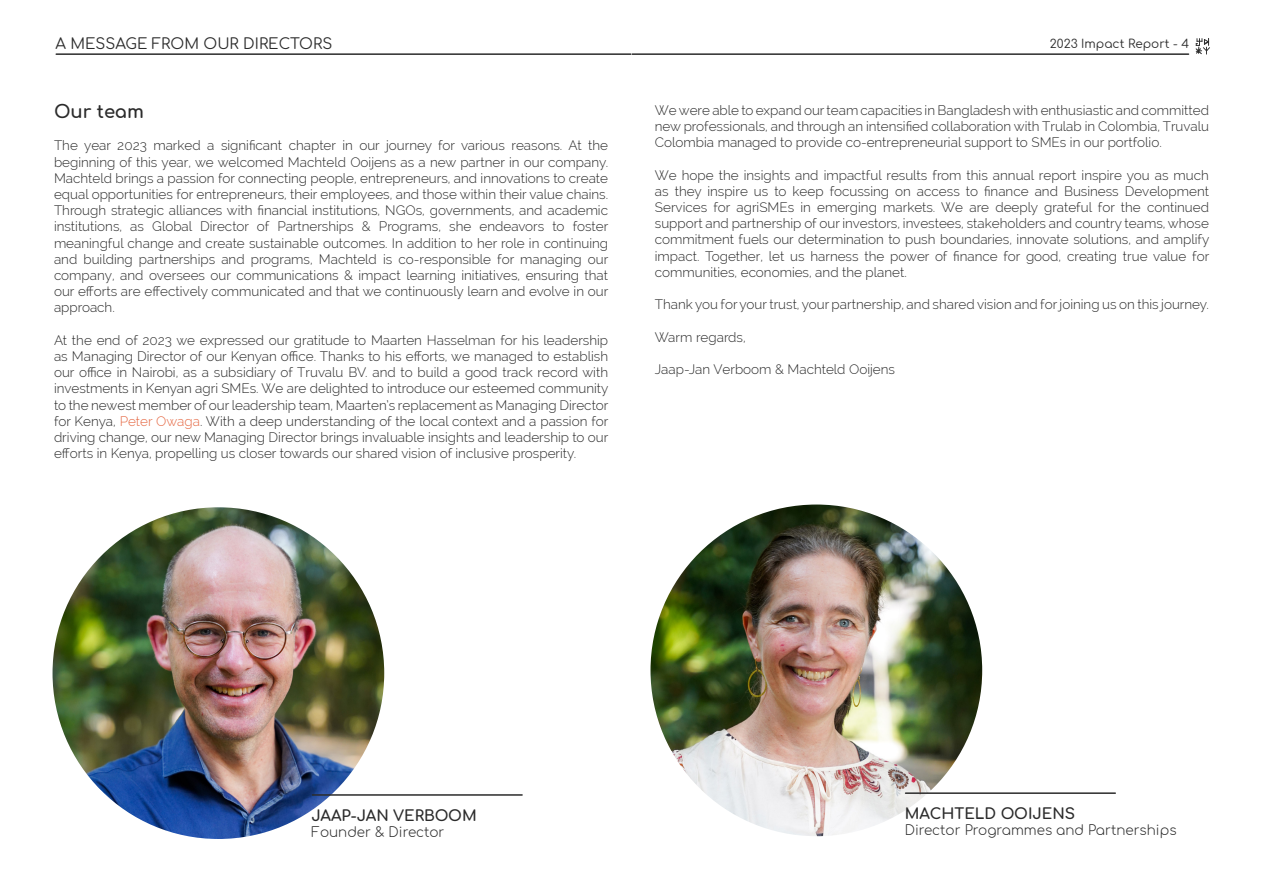
<style>
.page{position:relative;width:1263px;height:893px;background:#fff}
.page>*{position:absolute;margin:0;border:0;box-sizing:border-box;transform-origin:0 0}
.t1{font:700 18px "Comfortaa";color:#2b2b2b}
.t2{font:700 15px "Comfortaa";color:#2b2b2b}
.t3{font:15px "Comfortaa";color:#2b2b2b}
.t4{font:300 13.5px/16.2px "Raleway";color:#2b2b2b;text-align:justify}
.t5{font:300 13.5px "Comfortaa";color:#2b2b2b}
.t6{font:12px "Comfortaa";color:#2b2b2b}
.s1{color:#e56843}
</style>
<div class="page">
<hr style="left:56px;top:53px;width:575px;height:2px;background:#2b2b2b">
<svg style="left:1196px;top:38px;width:14px;height:17px"></svg>
<hr style="left:632px;top:53px;width:556px;height:2px;background:#2b2b2b">
<img style="left:53px;top:507px;width:331px;height:332px;border-radius:166px">
<img style="left:650px;top:504px;width:332px;height:332px;border-radius:166px">
<hr style="left:312px;top:794px;width:210px;height:2px;background:#2b2b2b">
<hr style="left:905px;top:792px;width:210px;height:2px;background:#2b2b2b">
<p class="t3" style="left:55px;top:30px;width:278px">A MESSAGE FROM OUR DIRECTORS</p>
<p class="t6" style="left:1050px;top:33px;width:141px">2023 Impact Report - 4</p>
<p class="t1" style="left:54px;top:95px;width:91px">Our team</p>
<p class="t4" style="left:54px;top:137px;width:556px">The year 2023 marked a significant chapter in our journey for various reasons. At the beginning of this year, we welcomed Machteld Ooijens as a new partner in our company.<br>Machteld brings a passion for connecting people, entrepreneurs, and innovations to create equal opportunities for entrepreneurs, their employees, and those within their value chains.<br>Through strategic alliances with financial institutions, NGOs, governments, and academic institutions, as Global Director of Partnerships &amp; Programs, she endeavors to foster meaningful change and create sustainable outcomes. In addition to her role in continuing and building partnerships and programs, Machteld is co-responsible for managing our company, and oversees our communications &amp; impact learning initiatives, ensuring that our efforts are effectively communicated and that we continuously learn and evolve in our approach.</p>
<p class="t4" style="left:54px;top:332px;width:556px">At the end of 2023 we expressed our gratitude to Maarten Hasselman for his leadership as Managing Director of our Kenyan office. Thanks to his efforts, we managed to establish our office in Nairobi, as a subsidiary of Truvalu BV. and to build a good track record with investments in Kenyan agri SMEs. We are delighted to introduce our esteemed community to the newest member of our leadership team, Maarten’s replacement as Managing Director for Kenya, <span class="s1">Peter Owaga</span>. With a deep understanding of the local context and a passion for driving change, our new Managing Director brings invaluable insights and leadership to our efforts in Kenya, propelling us closer towards our shared vision of inclusive prosperity.</p>
<p class="t4" style="left:655px;top:102px;width:556px">We were able to expand our team capacities in Bangladesh with enthusiastic and committed new professionals, and through an intensified collaboration with Trulab in Colombia, Truvalu Colombia managed to provide co-entrepreneurial support to SMEs in our portfolio.</p>
<p class="t4" style="left:655px;top:167px;width:556px">We hope the insights and impactful results from this annual report inspire you as much as they inspire us to keep focussing on access to finance and Business Development Services for agriSMEs in emerging markets. We are deeply grateful for the continued support and partnership of our investors, investees, stakeholders and country teams, whose commitment fuels our determination to push boundaries, innovate solutions, and amplify impact. Together, let us harness the power of finance for good, creating true value for communities, economies, and the planet.</p>
<p class="t4" style="left:655px;top:296px;width:556px">Thank you for your trust, your partnership, and shared vision and for joining us on this journey.</p>
<p class="t4" style="left:655px;top:329px;width:92px">Warm regards,</p>
<p class="t4" style="left:655px;top:361px;width:242px">Jaap-Jan Verboom &amp; Machteld Ooijens</p>
<p class="t2" style="left:312px;top:802px;width:167px">JAAP-JAN VERBOOM</p>
<p class="t5" style="left:312px;top:820px;width:134px">Founder &amp; Director</p>
<p class="t2" style="left:905px;top:800px;width:172px">MACHTELD OOIJENS</p>
<p class="t5" style="left:905px;top:818px;width:273px">Director Programmes and Partnerships</p>
</div>
